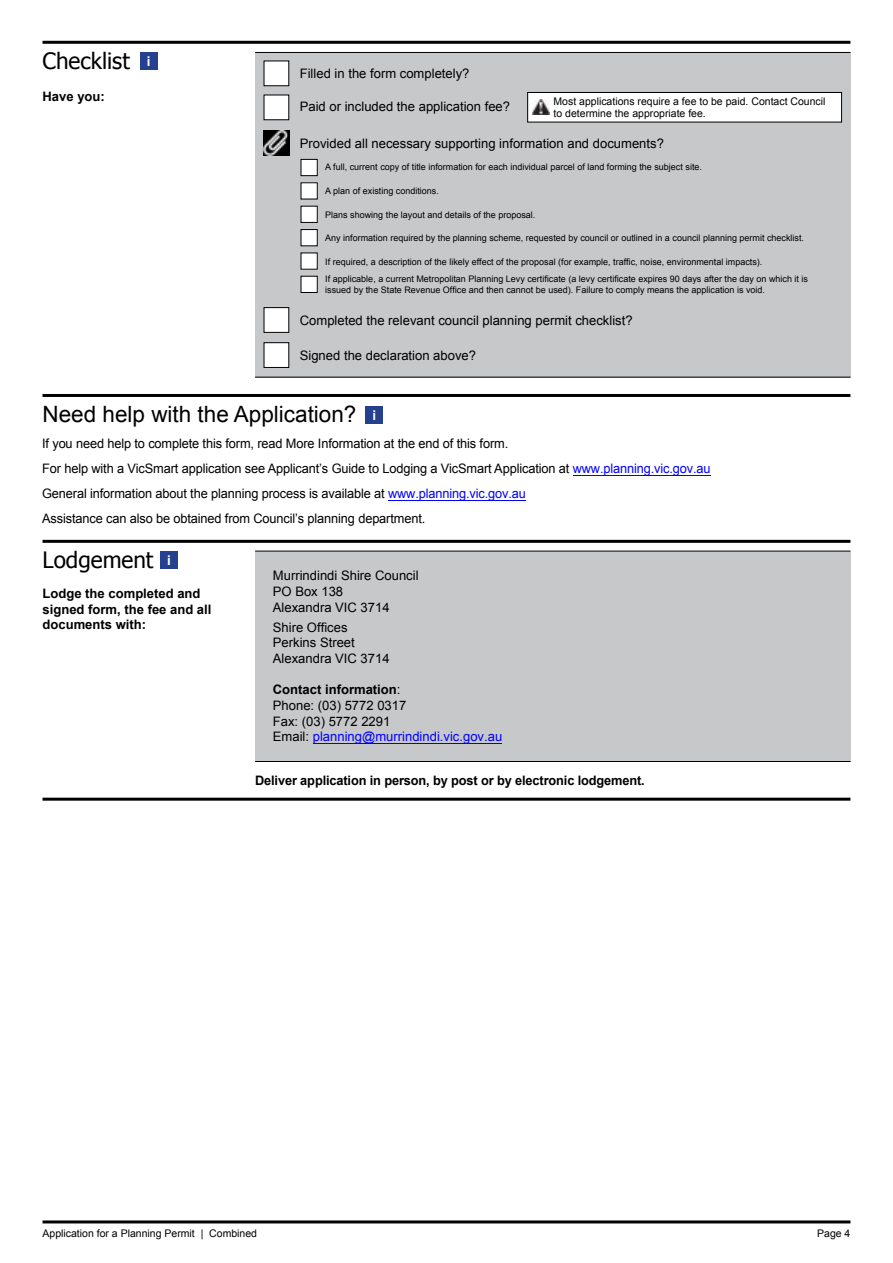
<style>
.page{position:relative;width:893px;height:1263px;background:#fff}
.page>*{position:absolute;margin:0;border:0;box-sizing:border-box;transform-origin:0 0}
.t1{font:22.5px "Arial";color:#000}
.t2{font:22.5px "Tahoma";color:#000}
.t3{font:700 13.5px "Arial";color:#fff}
.t4{font:13.05px/24.9px "Arial";letter-spacing:-.01em;color:#000}
.t5{font:700 13.05px/15.6px "Arial";color:#000}
.t6{font:13.05px/15.6px "Arial";color:#000}
.t7{font:10.5px/12.6px "Arial";color:#000}
.t8{font:9px/17.2px "Arial";color:#000}
.s1{color:#00f}
.s2{font-weight:700}
.s3{font-style:inherit}
</style>
<div class="page">
<hr style="left:43px;top:1220px;width:807px;height:3px;background:#000">
<div style="left:255px;top:551px;width:595px;height:211px;background:#c7c8ca"></div>
<hr style="left:255px;top:761px;width:595px;height:1px;background:#000">
<hr style="left:43px;top:41px;width:807px;height:3px;background:#000">
<div style="left:140px;top:52px;width:17px;height:17px;background:#25408f"></div>
<div style="left:255px;top:53px;width:595px;height:325px;background:#c7c8ca"></div>
<div style="left:264px;top:61px;width:25px;height:25px;background:#fff"></div>
<img style="left:264px;top:131px;width:25px;height:25px">
<div style="left:264px;top:95px;width:25px;height:25px;background:#fff"></div>
<div style="left:264px;top:308px;width:25px;height:24px;background:#fff"></div>
<div style="left:264px;top:307px;width:25px;height:26px;border:1px solid #000"></div>
<div style="left:264px;top:343px;width:25px;height:24px;background:#fff"></div>
<div style="left:264px;top:342px;width:25px;height:26px;border:1px solid #000"></div>
<hr style="left:255px;top:52px;width:595px;height:1px;background:#000">
<hr style="left:255px;top:377px;width:595px;height:1px;background:#000">
<div style="left:528px;top:92px;width:314px;height:30px;background:#fff"></div>
<div style="left:527px;top:92px;width:315px;height:30px;border:1px solid #000"></div>
<img style="left:532px;top:100px;width:17px;height:15px">
<div style="left:301px;top:159px;width:16px;height:17px;background:#fff"></div>
<div style="left:301px;top:159px;width:17px;height:17px;border:1px solid #000"></div>
<div style="left:301px;top:183px;width:16px;height:16px;background:#fff"></div>
<div style="left:301px;top:206px;width:16px;height:16px;background:#fff"></div>
<div style="left:301px;top:206px;width:17px;height:17px;border:1px solid #000"></div>
<div style="left:301px;top:230px;width:16px;height:16px;background:#fff"></div>
<div style="left:301px;top:229px;width:17px;height:17px;border:1px solid #000"></div>
<div style="left:301px;top:253px;width:16px;height:16px;background:#fff"></div>
<div style="left:301px;top:276px;width:16px;height:16px;background:#fff"></div>
<div style="left:301px;top:276px;width:17px;height:17px;border:1px solid #000"></div>
<hr style="left:43px;top:540px;width:807px;height:3px;background:#000">
<hr style="left:255px;top:551px;width:595px;height:1px;background:#000">
<div style="left:161px;top:552px;width:17px;height:17px;background:#25408f"></div>
<hr style="left:43px;top:394px;width:807px;height:3px;background:#000">
<hr style="left:388px;top:500px;width:138px;height:1px;background:#00f">
<hr style="left:573px;top:475px;width:138px;height:1px;background:#00f">
<div style="left:366px;top:406px;width:17px;height:17px;background:#25408f"></div>
<hr style="left:43px;top:798px;width:807px;height:3px;background:#000">
<hr style="left:313px;top:743px;width:189px;height:1px;background:#00f">
<h1 class="t2" style="left:43px;top:46px;width:110px">Checklist <sup>i</sup></h1>
<p class="t5" style="left:43px;top:89px;width:64px">Have you:</p>
<p class="t4" style="left:300px;top:61px;width:171px">Filled in the form completely?</p>
<p class="t4" style="left:300px;top:94px;width:212px">Paid or included the application fee?</p>
<p class="t4" style="left:300px;top:131px;width:366px">Provided all necessary supporting information and documents?</p>
<p class="t8" style="left:325px;top:159px;width:378px">A full, current copy of title information for each individual parcel of land forming the subject site.</p>
<p class="t8" style="left:325px;top:182px;width:115px">A plan of existing conditions.</p>
<p class="t8" style="left:325px;top:206px;width:212px">Plans showing the layout and details of the proposal.</p>
<p class="t8" style="left:325px;top:229px;width:480px">Any information required by the planning scheme, requested by council or outlined in a council planning permit checklist.</p>
<p class="t8" style="left:325px;top:253px;width:484px">If required, a description of the likely effect of the proposal (for example, traffic, noise, environmental impacts).<br>If applicable, a current Metropolitan Planning Levy certificate (a levy certificate expires 90 days after the day on which it is</p>
<p class="t8" style="left:325px;top:281px;width:441px">issued by the State Revenue Office and then cannot be used). Failure to comply means the application is void.</p>
<p class="t4" style="left:300px;top:309px;width:334px">Completed the relevant council planning permit checklist?</p>
<p class="t4" style="left:300px;top:343px;width:178px">Signed the declaration above?</p>
<p class="t7" style="left:554px;top:95px;width:273px">Most applications require a fee to be paid. Contact Council to determine the appropriate fee.</p>
<h1 class="t1" style="left:43px;top:400px;width:315px">Need help with the Application?</h1>
<p class="t4" style="left:42px;top:431px;width:670px">If you need help to complete this form, read More Information at the end of this form.<br>For help with a VicSmart application see Applicant’s Guide to Lodging a VicSmart Application at <span class="s1">www.planning.vic.gov.au </span>General information about the planning process is available at <span class="s1">www.planning.vic.gov.au<br></span>Assistance can also be obtained from Council’s planning department.</p>
<p class="t3" style="left:372px;top:406px;width:5px">i</p>
<h1 class="t2" style="left:43px;top:545px;width:112px">Lodgement</h1>
<p class="t5" style="left:43px;top:586px;width:170px">Lodge the completed and signed form, the fee and all documents with:</p>
<p class="t3" style="left:167px;top:551px;width:5px">i</p>
<p class="t6" style="left:273px;top:568px;width:147px">Murrindindi Shire Council<br>PO Box 138<br>Alexandra VIC 3714</p>
<p class="t6" style="left:273px;top:619px;width:118px">Shire Offices<br>Perkins Street<br>Alexandra VIC 3714</p>
<p class="t4" style="left:273px;top:682px;width:231px;line-height:15.6px"><span class="s2">Contact information</span><span class="s3">:<br></span>Phone: (03) 5772 0317<br>Fax: (03) 5772 2291<br><span class="s3">Email:</span> <span class="s1">planning</span><span class="s1">@murrindindi.vic.gov.au</span></p>
<p class="t5" style="left:255px;top:773px;width:391px">Deliver application in person, by post or by electronic lodgement.</p>
<p class="t7" style="left:43px;top:1227px;width:216px">Application for a Planning Permit | Combined</p>
<p class="t7" style="left:817px;top:1227px;width:35px">Page 4</p>
</div>
